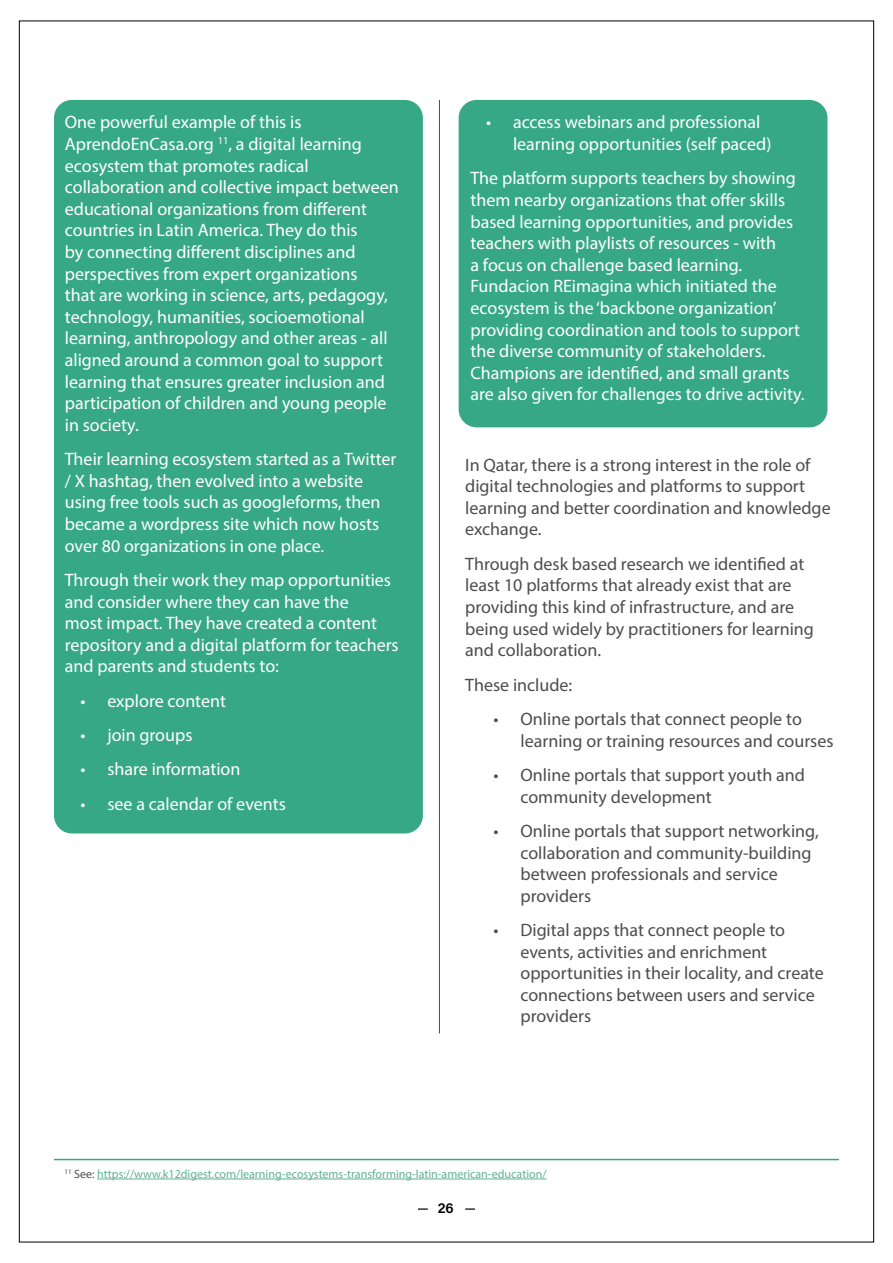
<style>
.page{position:relative;width:893px;height:1263px;background:#fff}
.page>*{position:absolute;margin:0;border:0;box-sizing:border-box;transform-origin:0 0}
.t1{font:18px/21.6px "Myriad Pro";color:#fff}
.t2{font:18px/21.6px "Myriad Pro";color:#4d4d4f}
.t3{font:14.55px "Acumin Variable Concept";color:#000}
.t4{font:12px "Myriad Pro";color:#5fb193}
.s1{color:#4d4d4f}
</style>
<div class="page">
<svg style="left:418px;top:1208px;width:10px;height:2px"></svg>
<svg style="left:465px;top:1208px;width:10px;height:2px"></svg>
<div style="left:54px;top:100px;width:369px;height:733px;background:#37a885;border-radius:18px"></div>
<div style="left:459px;top:100px;width:368px;height:327px;background:#37a885;border-radius:18px"></div>
<hr style="left:439px;top:100px;width:1px;height:933px;background:#4d4d4f">
<hr style="left:54px;top:1159px;width:785px;height:1px;background:#37a885">
<hr style="left:97px;top:1179px;width:449px;height:1px;background:#5fb193">
<p class="t1" style="left:65px;top:111px;width:335px">One powerful example of this is AprendoEnCasa.org <sup>11</sup>, a digital learning ecosystem that promotes radical collaboration and collective impact between educational organizations from different countries in Latin America. They do this<br>by connecting different disciplines and perspectives from expert organizations<br>that are working in science, arts, pedagogy, technology, humanities, socioemotional learning, anthropology and other areas - all aligned around a common goal to support learning that ensures greater inclusion and participation of children and young people in society.</p>
<p class="t1" style="left:65px;top:448px;width:333px">Their learning ecosystem started as a Twitter / X hashtag, then evolved into a website using free tools such as googleforms, then became a wordpress site which now hosts over 80 organizations in one place.</p>
<p class="t1" style="left:65px;top:569px;width:335px">Through their work they map opportunities and consider where they can have the<br>most impact. They have created a content repository and a digital platform for teachers and parents and students to:</p>
<p class="t1" style="left:80px;top:689px;width:147px">• explore content</p>
<p class="t1" style="left:80px;top:724px;width:114px">• join groups</p>
<p class="t1" style="left:80px;top:758px;width:162px">• share information</p>
<p class="t1" style="left:80px;top:793px;width:207px">• see a calendar of events</p>
<p class="t1" style="left:513px;top:111px;width:260px;text-indent:-27px">• access webinars and professional learning opportunities (self paced)</p>
<p class="t1" style="left:470px;top:167px;width:336px">The platform supports teachers by showing them nearby organizations that offer skills based learning opportunities, and provides teachers with playlists of resources - with<br>a focus on challenge based learning.<br>Fundacion REimagina which initiated the ecosystem is the ‘backbone organization’ providing coordination and tools to support the diverse community of stakeholders.<br>Champions are identified, and small grants are also given for challenges to drive activity.</p>
<p class="t2" style="left:465px;top:453px;width:367px">In Qatar, there is a strong interest in the role of digital technologies and platforms to support learning and better coordination and knowledge exchange.</p>
<p class="t2" style="left:465px;top:553px;width:350px">Through desk based research we identified at least 10 platforms that already exist that are providing this kind of infrastructure, and are being used widely by practitioners for learning and collaboration.</p>
<p class="t2" style="left:465px;top:673px;width:109px">These include:</p>
<p class="t2" style="left:520px;top:708px;width:315px;text-indent:-27px">• Online portals that connect people to learning or training resources and courses</p>
<p class="t2" style="left:520px;top:764px;width:286px;text-indent:-27px">• Online portals that support youth and community development</p>
<p class="t2" style="left:520px;top:820px;width:300px;text-indent:-27px">• Online portals that support networking, collaboration and community-building between professionals and service providers</p>
<p class="t2" style="left:520px;top:919px;width:305px;text-indent:-27px">• Digital apps that connect people to events, activities and enrichment opportunities in their locality, and create connections between users and service providers</p>
<p class="t4" style="left:65px;top:1166px;width:483px"><sup>11</sup> <span class="s1">See:</span> https://www.k12digest.com/learning-ecosystems-transforming-latin-american-education/</p>
<p class="t3" style="left:438px;top:1198px;width:18px">26</p>
</div>
